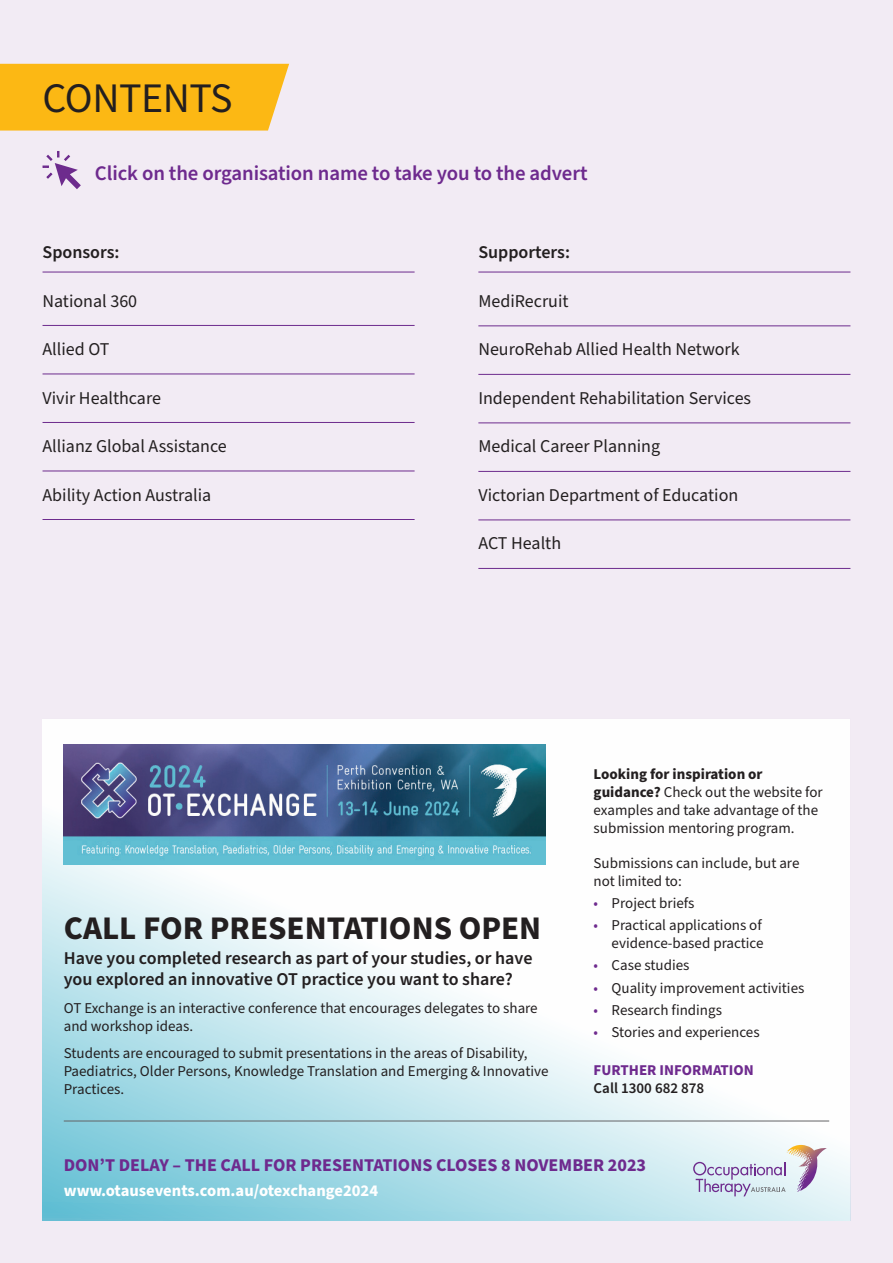
<style>
.page{position:relative;width:893px;height:1263px;background:#f2ebf4}
.page>*{position:absolute;margin:0;border:0;box-sizing:border-box;transform-origin:0 0}
.t1{font:42px "Source Sans Pro";letter-spacing:-.01em;color:#231f20}
.t2{font:700 33px "Source Sans Pro";color:#231f20}
.t3{font:600 20.7px "Source Sans Pro";letter-spacing:-.005em;color:#6e2a8e}
.t4{font:18px "Source Sans Pro";color:#231f20}
.t5{font:600 18px/21px "Source Sans Pro";color:#231f20}
.t6{font:700 18px "Source Sans Pro";color:#6e2a8e}
.t7{font:700 16.5px "Source Sans Pro";color:#fff}
.t8{font:15px/18px "Source Sans Pro";color:#231f20}
.t9{font:700 15px "Source Sans Pro";color:#6e2a8e}
.t10{font:600 15px "Source Sans Pro";color:#231f20}
.s1{font-weight:700}
.s2{color:#6e2a8e}
</style>
<div class="page">
<svg style="left:42px;top:151px;width:39px;height:38px"></svg>
<div style="left:0;top:64px;width:289px;height:67px;background:#fcb814"></div>
<hr style="left:43px;top:272px;width:372px;height:1px;background:#6d2b8d">
<hr style="left:43px;top:325px;width:372px;height:1px;background:#6d2b8d">
<hr style="left:43px;top:374px;width:372px;height:1px;background:#6d2b8d">
<hr style="left:43px;top:422px;width:372px;height:1px;background:#6d2b8d">
<hr style="left:43px;top:471px;width:372px;height:1px;background:#6d2b8d">
<hr style="left:43px;top:519px;width:372px;height:1px;background:#6d2b8d">
<hr style="left:478px;top:272px;width:372px;height:1px;background:#6d2b8d">
<hr style="left:478px;top:326px;width:372px;height:1px;background:#6d2b8d">
<hr style="left:478px;top:374px;width:372px;height:1px;background:#6d2b8d">
<hr style="left:478px;top:423px;width:372px;height:1px;background:#6d2b8d">
<hr style="left:478px;top:471px;width:372px;height:1px;background:#6d2b8d">
<hr style="left:478px;top:520px;width:372px;height:1px;background:#6d2b8d">
<hr style="left:478px;top:568px;width:372px;height:1px;background:#6d2b8d">
<svg style="left:43px;top:719px;width:807px;height:501px;background:#ddf0f4"></svg>
<img style="left:64px;top:744px;width:481px;height:121px">
<svg style="left:693px;top:1148px;width:116px;height:48px"></svg>
<hr style="left:64px;top:1121px;width:765px;height:1px;background:#636366">
<h1 class="t1" style="left:43px;top:70px;width:191px">CONTENTS</h1>
<h3 class="t3" style="left:95px;top:160px;width:494px">Click on the organisation name to take you to the advert</h3>
<p class="t5" style="left:43px;top:242px;width:79px">Sponsors:</p>
<p class="t4" style="left:43px;top:288px;width:96px">National 360</p>
<p class="t4" style="left:43px;top:337px;width:69px">Allied OT</p>
<p class="t4" style="left:43px;top:385px;width:120px">Vivir Healthcare</p>
<p class="t4" style="left:43px;top:434px;width:186px">Allianz Global Assistance</p>
<p class="t4" style="left:43px;top:483px;width:170px">Ability Action Australia</p>
<p class="t5" style="left:478px;top:242px;width:93px">Supporters:</p>
<p class="t4" style="left:478px;top:288px;width:92px">MediRecruit</p>
<p class="t4" style="left:478px;top:337px;width:263px">NeuroRehab Allied Health Network</p>
<p class="t4" style="left:478px;top:385px;width:274px">Independent Rehabilitation Services</p>
<p class="t4" style="left:478px;top:434px;width:183px">Medical Career Planning</p>
<p class="t4" style="left:478px;top:483px;width:261px">Victorian Department of Education</p>
<p class="t4" style="left:478px;top:531px;width:84px">ACT Health</p>
<p class="t8" style="left:594px;top:765px;width:231px"><span class="s1">Looking for inspiration or guidance?</span> Check out the website for examples and take advantage of the submission mentoring program.</p>
<h2 class="t2" style="left:64px;top:905px;width:479px">CALL FOR PRESENTATIONS OPEN</h2>
<p class="t5" style="left:64px;top:948px;width:470px">Have you completed research as part of your studies, or have you explored an innovative OT practice you want to share?</p>
<p class="t8" style="left:64px;top:999px;width:475px">OT Exchange is an interactive conference that encourages delegates to share and workshop ideas.</p>
<p class="t8" style="left:64px;top:1044px;width:486px">Students are encouraged to submit presentations in the areas of Disability,<br>Paediatrics, Older Persons, Knowledge Translation and Emerging &amp; Innovative<br>Practices.</p>
<p class="t8" style="left:594px;top:854px;width:207px">Submissions can include, but are not limited to:</p>
<p class="t8" style="left:594px;top:894px;width:102px"><span class="s2">•</span> Project briefs</p>
<p class="t8" style="left:594px;top:916px;width:171px;text-align:right"><span class="s2">•</span> Practical applications of evidence-based practice</p>
<p class="t8" style="left:594px;top:957px;width:97px"><span class="s2">•</span> Case studies</p>
<p class="t8" style="left:594px;top:979px;width:212px"><span class="s2">•</span> Quality improvement activities</p>
<p class="t8" style="left:594px;top:1001px;width:130px"><span class="s2">•</span> Research findings</p>
<p class="t8" style="left:594px;top:1023px;width:168px"><span class="s2">•</span> Stories and experiences</p>
<p class="t9" style="left:594px;top:1060px;width:162px">FURTHER INFORMATION</p>
<p class="t10" style="left:594px;top:1078px;width:112px">Call 1300 682 878</p>
<p class="t6" style="left:64px;top:1153px;width:584px">DON’T DELAY – THE CALL FOR PRESENTATIONS CLOSES 8 NOVEMBER 2023</p>
<p class="t7" style="left:64px;top:1180px;width:316px">www.otausevents.com.au/otexchange2024</p>
</div>
